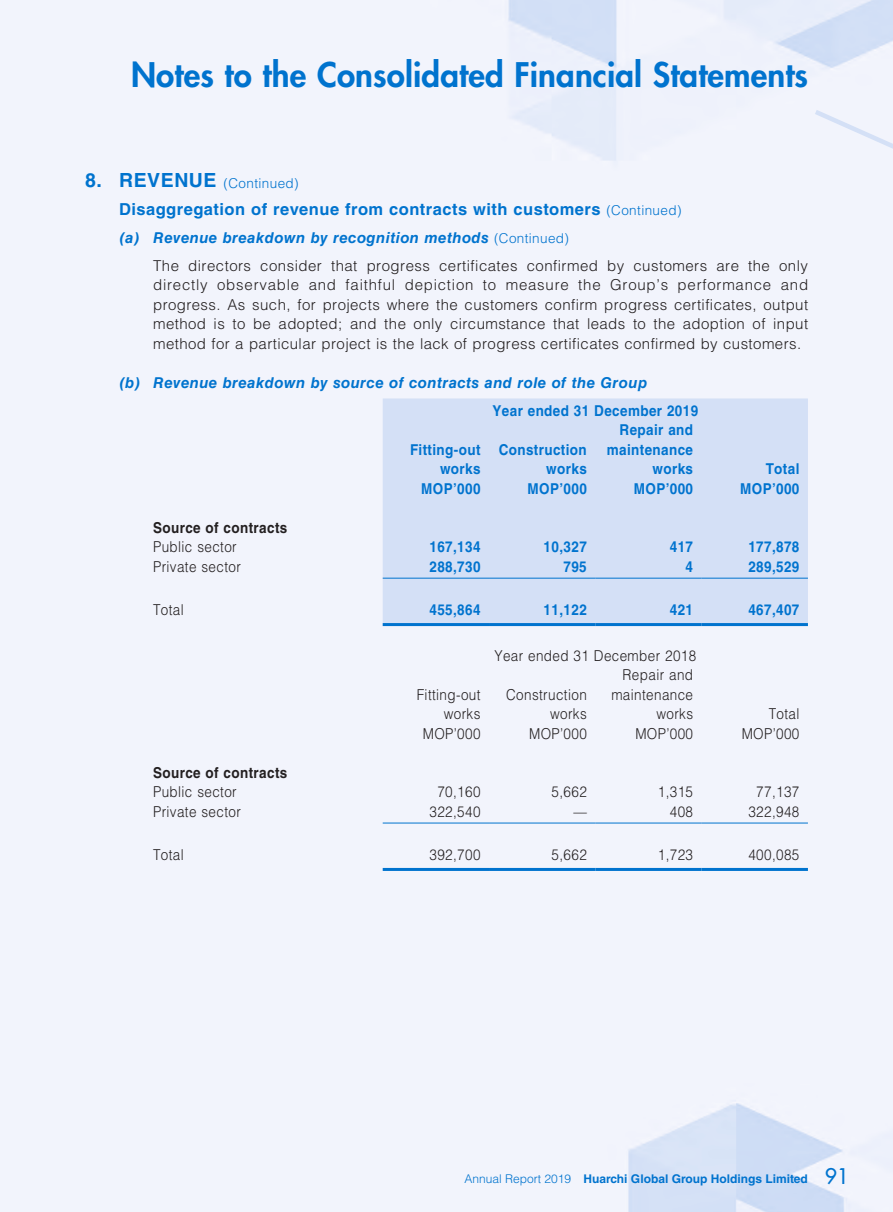
<style>
.page{position:relative;width:893px;height:1212px;background:#fff}
.page>*{position:absolute;margin:0;border:0;box-sizing:border-box;transform-origin:0 0}
.t1{font:800 33px "Futura Std";letter-spacing:.005em;color:#0073ce}
._02_H2{font:700 16.5px "Helvetica LT Std";letter-spacing:.03em;color:#0073ce}
._00_txt{font:300 15px/19.5px "Helvetica LT Std";letter-spacing:.03em;color:#231f20;text-align:justify}
._50_Table_txt{font:300 15px "Helvetica LT Std";letter-spacing:.03em;color:#231f20;scale:.9 1}
._50_Table_txt-2{font:700 15px "Helvetica LT Std";letter-spacing:.03em;color:#0073ce;scale:.9 1}
._03_H3{font:italic 700 15px "Helvetica LT Std";letter-spacing:.03em;color:#0073ce}
._50_Table_txt-3{font:700 15px "Helvetica LT Std";letter-spacing:.03em;color:#231f20;scale:.9 1}
._01_H1{font:300 13.5px "Helvetica LT Std";letter-spacing:.03em;color:#0073ce}
.t2{font:700 12px "Helvetica LT Std";color:#0073ce}
.s1{font-weight:700;font-size:19.5px}
.s2{font-weight:300;font-size:13.5px}
.s3{font-weight:300;font-style:normal;font-size:13.5px}
.s4{font-weight:300}
.s5{font-family:"Futura Std";font-weight:500;font-size:21px}
</style>
<div class="page">
<svg style="left:810px;top:106px;width:83px;height:57px"></svg>
<div style="left:383px;top:398px;width:425px;height:225px;background:#d4e0f6"></div>
<hr style="left:383px;top:578px;width:106px;height:1px;background:#0073ce">
<hr style="left:489px;top:578px;width:106px;height:1px;background:#0073ce">
<hr style="left:595px;top:578px;width:107px;height:1px;background:#0073ce">
<hr style="left:702px;top:578px;width:106px;height:1px;background:#0073ce">
<hr style="left:383px;top:623px;width:106px;height:3px;background:#0073ce">
<hr style="left:489px;top:623px;width:106px;height:3px;background:#0073ce">
<hr style="left:595px;top:623px;width:107px;height:3px;background:#0073ce">
<hr style="left:702px;top:623px;width:106px;height:3px;background:#0073ce">
<hr style="left:383px;top:823px;width:106px;height:1px;background:#0073ce">
<hr style="left:489px;top:823px;width:106px;height:1px;background:#0073ce">
<hr style="left:595px;top:823px;width:107px;height:1px;background:#0073ce">
<hr style="left:702px;top:823px;width:106px;height:1px;background:#0073ce">
<hr style="left:383px;top:868px;width:106px;height:3px;background:#0073ce">
<hr style="left:489px;top:868px;width:106px;height:3px;background:#0073ce">
<hr style="left:595px;top:868px;width:107px;height:3px;background:#0073ce">
<hr style="left:702px;top:868px;width:106px;height:3px;background:#0073ce">
<h1 class="t1" style="left:131px;top:54px;width:678px">Notes to the Consolidated Financial Statements</h1>
<p class="_01_H1" style="left:85px;top:174px;width:215px"><span class="s1">8. REVENUE</span> (Continued)</p>
<p class="_02_H2" style="left:119px;top:199px;width:564px">Disaggregation of revenue from contracts with customers <span class="s2">(Continued)</span></p>
<p class="_03_H3" style="left:119px;top:228px;width:451px">(a) Revenue breakdown by recognition methods <span class="s3">(Continued)</span></p>
<p class="_00_txt" style="left:153px;top:256px;width:657px">The directors consider that progress certificates confirmed by customers are the only directly observable and faithful depiction to measure the Group’s performance and progress. As such, for projects where the customers confirm progress certificates, output method is to be adopted; and the only circumstance that leads to the adoption of input method for a particular project is the lack of progress certificates confirmed by customers.</p>
<p class="_03_H3" style="left:119px;top:373px;width:530px">(b) Revenue breakdown by source of contracts and role of the Group</p>
<p class="_50_Table_txt-2" style="left:492px;top:401px;width:230px">Year ended 31 December 2019</p>
<p class="_50_Table_txt-2" style="left:410px;top:440px;width:80px">Fitting-out</p>
<p class="_50_Table_txt-2" style="left:440px;top:460px;width:47px">works</p>
<p class="_50_Table_txt-2" style="left:620px;top:421px;width:83px">Repair and</p>
<p class="_50_Table_txt-2" style="left:607px;top:440px;width:97px">maintenance</p>
<p class="_50_Table_txt-2" style="left:653px;top:460px;width:47px">works</p>
<p class="_50_Table_txt-2" style="left:766px;top:460px;width:39px">Total</p>
<p class="_50_Table_txt-2" style="left:499px;top:440px;width:99px">Construction</p>
<p class="_50_Table_txt-2" style="left:546px;top:460px;width:47px">works</p>
<p class="_50_Table_txt-2" style="left:421px;top:479px;width:67px">MOP’000</p>
<p class="_50_Table_txt-2" style="left:527px;top:479px;width:67px">MOP’000</p>
<p class="_50_Table_txt-2" style="left:634px;top:479px;width:67px">MOP’000</p>
<p class="_50_Table_txt-2" style="left:740px;top:479px;width:67px">MOP’000</p>
<p class="_50_Table_txt-3" style="left:153px;top:518px;width:151px">Source of contracts</p>
<p class="_50_Table_txt" style="left:153px;top:538px;width:94px">Public sector</p>
<p class="_50_Table_txt-2" style="left:429px;top:538px;width:58px">167,134</p>
<p class="_50_Table_txt-2" style="left:544px;top:538px;width:49px">10,327</p>
<p class="_50_Table_txt-2" style="left:670px;top:538px;width:27px">417</p>
<p class="_50_Table_txt-2" style="left:748px;top:538px;width:58px">177,878</p>
<p class="_50_Table_txt" style="left:153px;top:557px;width:99px">Private sector</p>
<p class="_50_Table_txt-2" style="left:429px;top:557px;width:58px">288,730</p>
<p class="_50_Table_txt-2" style="left:563px;top:557px;width:27px">795</p>
<p class="_50_Table_txt-2" style="left:686px;top:557px;width:10px">4</p>
<p class="_50_Table_txt-2" style="left:748px;top:557px;width:58px">289,529</p>
<p class="_50_Table_txt" style="left:153px;top:601px;width:36px">Total</p>
<p class="_50_Table_txt-2" style="left:429px;top:601px;width:58px">455,864</p>
<p class="_50_Table_txt-2" style="left:544px;top:601px;width:49px">11,122</p>
<p class="_50_Table_txt-2" style="left:670px;top:601px;width:27px">421</p>
<p class="_50_Table_txt-2" style="left:748px;top:601px;width:58px">467,407</p>
<p class="_50_Table_txt" style="left:494px;top:646px;width:226px">Year ended 31 December 2018</p>
<p class="_50_Table_txt" style="left:417px;top:685px;width:72px">Fitting-out</p>
<p class="_50_Table_txt" style="left:444px;top:704px;width:42px">works</p>
<p class="_50_Table_txt" style="left:623px;top:665px;width:80px">Repair and</p>
<p class="_50_Table_txt" style="left:611px;top:685px;width:92px">maintenance</p>
<p class="_50_Table_txt" style="left:656px;top:704px;width:42px">works</p>
<p class="_50_Table_txt" style="left:769px;top:704px;width:36px">Total</p>
<p class="_50_Table_txt" style="left:506px;top:685px;width:91px">Construction</p>
<p class="_50_Table_txt" style="left:550px;top:704px;width:42px">works</p>
<p class="_50_Table_txt" style="left:423px;top:724px;width:66px">MOP’000</p>
<p class="_50_Table_txt" style="left:529px;top:724px;width:66px">MOP’000</p>
<p class="_50_Table_txt" style="left:635px;top:724px;width:66px">MOP’000</p>
<p class="_50_Table_txt" style="left:742px;top:724px;width:66px">MOP’000</p>
<p class="_50_Table_txt-3" style="left:153px;top:763px;width:151px">Source of contracts</p>
<p class="_50_Table_txt" style="left:153px;top:782px;width:94px">Public sector</p>
<p class="_50_Table_txt" style="left:437px;top:782px;width:49px">70,160</p>
<p class="_50_Table_txt" style="left:552px;top:782px;width:41px">5,662</p>
<p class="_50_Table_txt" style="left:658px;top:782px;width:41px">1,315</p>
<p class="_50_Table_txt" style="left:756px;top:782px;width:49px">77,137</p>
<p class="_50_Table_txt" style="left:153px;top:802px;width:99px">Private sector</p>
<p class="_50_Table_txt" style="left:429px;top:802px;width:58px">322,540</p>
<p class="_50_Table_txt" style="left:573px;top:802px;width:16px">—</p>
<p class="_50_Table_txt" style="left:670px;top:802px;width:27px">408</p>
<p class="_50_Table_txt" style="left:748px;top:802px;width:58px">322,948</p>
<p class="_50_Table_txt" style="left:153px;top:845px;width:36px">Total</p>
<p class="_50_Table_txt" style="left:429px;top:845px;width:58px">392,700</p>
<p class="_50_Table_txt" style="left:551px;top:845px;width:41px">5,662</p>
<p class="_50_Table_txt" style="left:658px;top:845px;width:41px">1,723</p>
<p class="_50_Table_txt" style="left:748px;top:845px;width:58px">400,085</p>
<p class="t2" style="left:464px;top:1171px;width:386px"><span class="s4">Annual Report 2019</span> Huarchi Global Group Holdings Limited <span class="s5">91</span></p>
</div>
